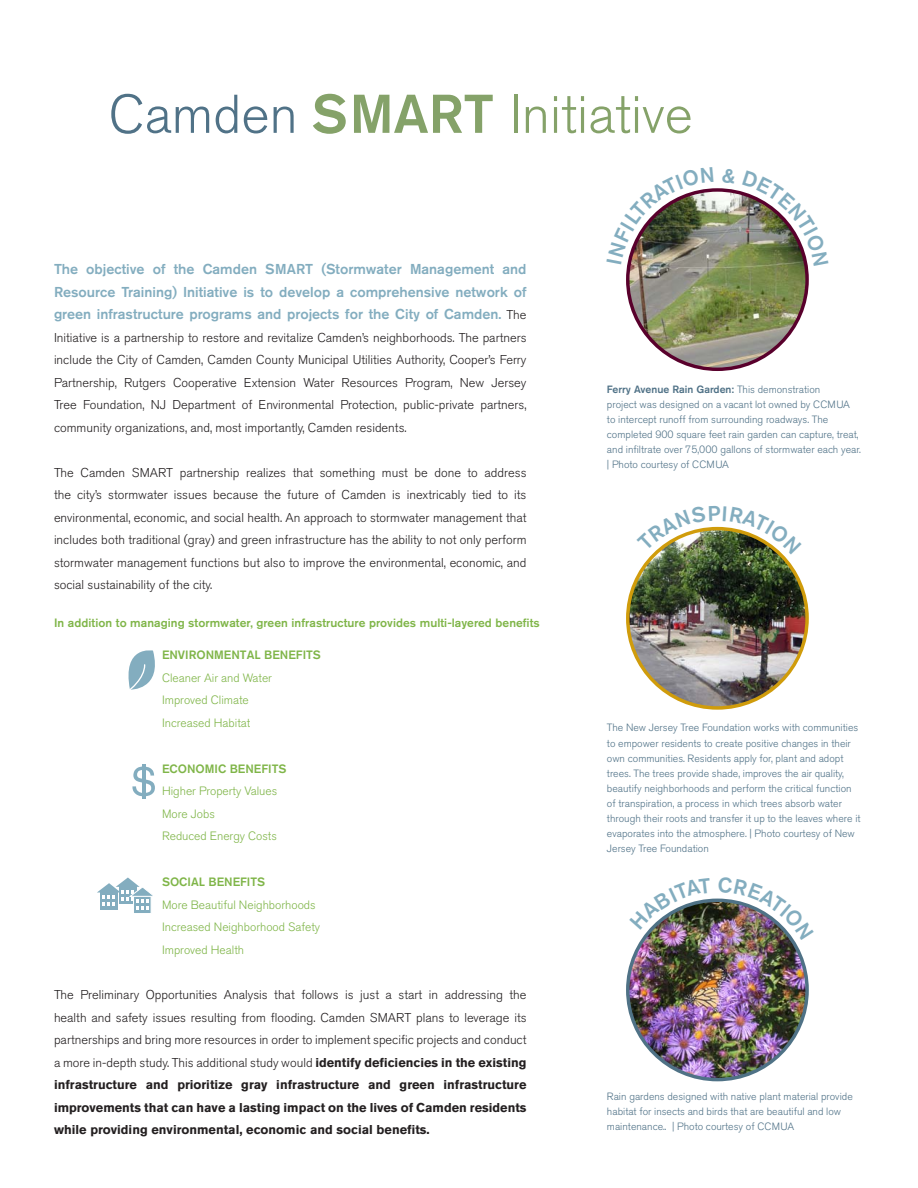
<style>
.page{position:relative;width:918px;height:1188px;background:#fff}
.page>*{position:absolute;margin:0;border:0;box-sizing:border-box;transform-origin:0 0}
.t1{font:300 54px "Akzidenz Grotesk BE";color:#85a269}
.Body_Text{font:500 14.25px/22.5px "Akzidenz Grotesk BE";color:#83adbf;text-align:justify}
.Body_Text-2{font:300 12.75px/22.5px "Akzidenz Grotesk BE";color:#231f20;text-align:justify}
.Body_Text-3{font:300 12px "Akzidenz Grotesk BE";color:#7fb548}
.Body_Text-4{font:500 12px "Akzidenz Grotesk BE";letter-spacing:.005em;color:#7fb548}
.Body_Text-5{font:300 10.5px/15px "Akzidenz Grotesk BE";color:#507287}
.s1{color:#507287}
.s2{font-weight:500}
.s3{font-weight:300;font-size:12.75px;color:#231f20}
.s4{font-weight:700}
</style>
<div class="page">
<img style="left:628px;top:190px;width:179px;height:179px;border-radius:90px">
<img style="left:628px;top:529px;width:179px;height:179px;border-radius:90px">
<img style="left:628px;top:900px;width:179px;height:180px;border-radius:90px">
<svg style="left:132px;top:767px;width:23px;height:29px"></svg>
<hr style="left:142px;top:764px;width:3px;height:35px;background:#83adbf">
<div style="left:133px;top:896px;width:18px;height:18px;background:#83adbf;border:1px solid #fff"></div>
<svg style="left:97px;top:878px;width:56px;height:32px"></svg>
<svg style="left:128px;top:650px;width:27px;height:40px"></svg>
<svg style="left:649px;top:898px;width:62px;height:31px"></svg>
<img style="left:718px;top:898px;width:76px;height:42px">
<img style="left:627px;top:188px;width:87px;height:76px">
<img style="left:742px;top:191px;width:66px;height:75px">
<img style="left:652px;top:526px;width:130px;height:28px">
<p class="t1" style="left:109px;top:84px;width:586px"><span class="s1">Camden</span> <span class="s2">SMART</span> Initiative</p>
<p class="Body_Text" style="left:54px;top:258px;width:474px">The objective of the Camden SMART (Stormwater Management and Resource Training) Initiative is to develop a comprehensive network of green infrastructure programs and projects for the City of Camden. <span class="s3">The</span></p>
<p class="Body_Text-2" style="left:54px;top:326px;width:474px">Initiative is a partnership to restore and revitalize Camden’s neighborhoods. The partners include the City of Camden, Camden County Municipal Utilities Authority, Cooper’s Ferry Partnership, Rutgers Cooperative Extension Water Resources Program, New Jersey Tree Foundation, NJ Department of Environmental Protection, public-private partners, community organizations, and, most importantly, Camden residents.</p>
<p class="Body_Text-2" style="left:54px;top:461px;width:474px">The Camden SMART partnership realizes that something must be done to address the city’s stormwater issues because the future of Camden is inextricably tied to its environmental, economic, and social health. An approach to stormwater management that includes both traditional (gray) and green infrastructure has the ability to not only perform stormwater management functions but also to improve the environmental, economic, and social sustainability of the city.</p>
<p class="Body_Text-4" style="left:54px;top:616px;width:487px">In addition to managing stormwater, green infrastructure provides multi-layered benefits</p>
<p class="Body_Text-4" style="left:162px;top:648px;width:160px">ENVIRONMENTAL BENEFITS</p>
<p class="Body_Text-3" style="left:162px;top:671px;width:112px">Cleaner Air and Water</p>
<p class="Body_Text-3" style="left:162px;top:693px;width:88px">Improved Climate</p>
<p class="Body_Text-3" style="left:162px;top:716px;width:90px">Increased Habitat</p>
<p class="Body_Text-4" style="left:162px;top:761px;width:126px">ECONOMIC BENEFITS</p>
<p class="Body_Text-3" style="left:162px;top:785px;width:117px">Higher Property Values</p>
<p class="Body_Text-3" style="left:162px;top:807px;width:54px">More Jobs</p>
<p class="Body_Text-3" style="left:162px;top:830px;width:116px">Reduced Energy Costs</p>
<p class="Body_Text-4" style="left:162px;top:875px;width:105px">SOCIAL BENEFITS</p>
<p class="Body_Text-3" style="left:162px;top:898px;width:155px">More Beautiful Neighborhoods</p>
<p class="Body_Text-3" style="left:162px;top:921px;width:160px">Increased Neighborhood Safety</p>
<p class="Body_Text-3" style="left:162px;top:943px;width:84px">Improved Health</p>
<p class="Body_Text-2" style="left:54px;top:984px;width:474px">The Preliminary Opportunities Analysis that follows is just a start in addressing the health and safety issues resulting from flooding. Camden SMART plans to leverage its partnerships and bring more resources in order to implement specific projects and conduct a more in-depth study. This additional study would <span class="s4">identify deficiencies in the existing infrastructure and prioritize gray infrastructure and green infrastructure improvements that can have a lasting impact on the lives of Camden residents while providing environmental, economic and social benefits.</span></p>
<p class="Body_Text-5" style="left:607px;top:382px;width:256px"><span class="s2">Ferry Avenue Rain Garden:</span> This demonstration<br>project was designed on a vacant lot owned by CCMUA to intercept runoff from surrounding roadways. The completed 900 square feet rain garden can capture, treat, and infiltrate over 75,000 gallons of stormwater each year. | Photo courtesy of CCMUA</p>
<p class="Body_Text-5" style="left:607px;top:721px;width:255px">The New Jersey Tree Foundation works with communities to empower residents to create positive changes in their own communities. Residents apply for, plant and adopt trees. The trees provide shade, improves the air quality, beautify neighborhoods and perform the critical function of transpiration, a process in which trees absorb water through their roots and transfer it up to the leaves where it evaporates into the atmosphere. | Photo courtesy of New Jersey Tree Foundation</p>
<p class="Body_Text-5" style="left:607px;top:1089px;width:247px">Rain gardens designed with native plant material provide habitat for insects and birds that are beautiful and low maintenance.. | Photo courtesy of CCMUA</p>
</div>
